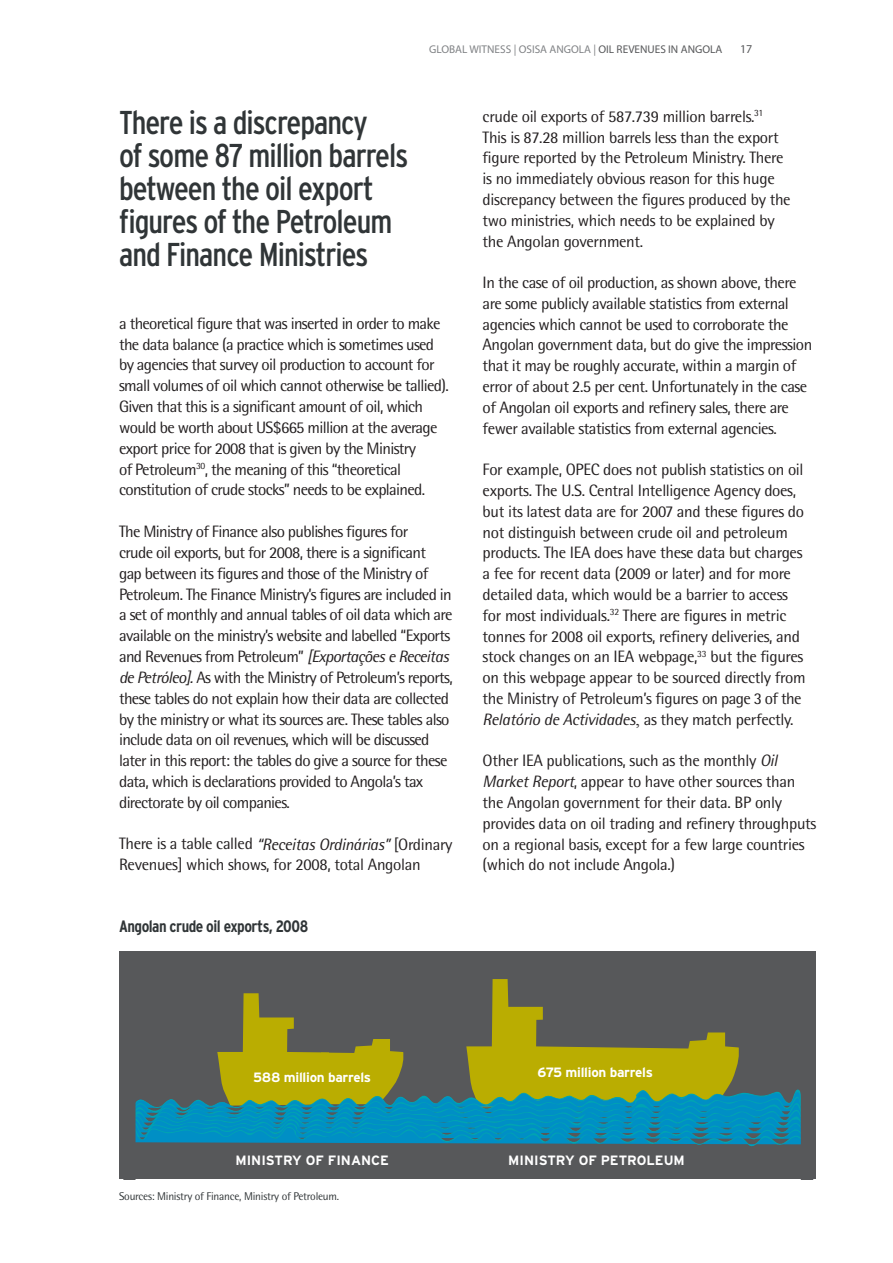
<style>
.page{position:relative;width:893px;height:1263px;background:#fff}
.page>*{position:absolute;margin:0;border:0;box-sizing:border-box;transform-origin:0 0}
.t1{font:condensed 33px/33px "Interstate";letter-spacing:-.03em;color:#303537}
.t2{font:16.5px/20.9px "Rotis Semi Sans";letter-spacing:-.03em;color:#231f20}
.t3{font:700 condensed 16.5px "Interstate";letter-spacing:-.03em;color:#303537}
.t4{font:700 13.5px "Interstate";color:#fff}
.t5{font:700 13.5px "Interstate";letter-spacing:-.02em;color:#fff}
.t6{font:12px "Myriad Pro";color:#57585a}
.t7{font:11.25px "Rotis Semi Sans";letter-spacing:-.02em;color:#303537}
.t8{font:11.25px "Myriad Pro";color:#808285}
.s1{color:#57585a}
.s2{font-style:italic}
.s3{font-family:"Times New Roman";font-size:18px}
</style>
<div class="page">
<div style="left:121px;top:951px;width:694px;height:228px;background:#57585a"></div>
<svg style="left:135px;top:979px;width:666px;height:167px"></svg>
<p class="t8" style="left:429px;top:43px;width:294px">GLOBAL WITNESS | OSISA ANGOLA | <span class="s1">OIL REVENUES IN ANGOLA</span></p>
<p class="t6" style="left:740px;top:42px;width:14px">17</p>
<h1 class="t1" style="left:119px;top:106px;width:291px">There is a discrepancy<br>of some 87 million barrels between the oil export figures of the Petroleum and Finance Ministries</h1>
<p class="t2" style="left:119px;top:313px;width:331px">a theoretical figure that was inserted in order to make the data balance (a practice which is sometimes used by agencies that survey oil production to account for small volumes of oil which cannot otherwise be tallied).<br>Given that this is a significant amount of oil, which would be worth about US$665 million at the average export price for 2008 that is given by the Ministry<br>of Petroleum<sup>30</sup>, the meaning of this “theoretical constitution of crude stocks” needs to be explained.</p>
<p class="t2" style="left:119px;top:521px;width:335px">The Ministry of Finance also publishes figures for<br>crude oil exports, but for 2008, there is a significant gap between its figures and those of the Ministry of Petroleum. The Finance Ministry’s figures are included in a set of monthly and annual tables of oil data which are available on the ministry’s website and labelled “Exports and Revenues from Petroleum” <span class="s2">[Exportações e Receitas de Petróleo].</span> As with the Ministry of Petroleum’s reports, these tables do not explain how their data are collected by the ministry or what its sources are. These tables also include data on oil revenues, which will be discussed later in this report: the tables do give a source for these data, which is declarations provided to Angola’s tax directorate by oil companies.</p>
<p class="t2" style="left:119px;top:833px;width:335px">There is a table called <span class="s2">“Receitas Ordinárias”</span> [Ordinary<br>Revenues] which shows, for 2008, total Angolan</p>
<p class="t3" style="left:119px;top:917px;width:191px">Angolan crude oil exports, 2008</p>
<p class="t2" style="left:483px;top:106px;width:310px">crude oil exports of 587.739 million barrels.<sup>31<br></sup>This is 87.28 million barrels less than the export figure reported by the Petroleum Ministry. There is no immediately obvious reason for this huge discrepancy between the figures produced by the two ministries, which needs to be explained by the Angolan government.</p>
<p class="t2" style="left:483px;top:272px;width:331px">In the case of oil production, as shown above, there are some publicly available statistics from external agencies which cannot be used to corroborate the Angolan government data, but do give the impression that it may be roughly accurate, within a margin of error of about 2.5 per cent. Unfortunately in the case of Angolan oil exports and refinery sales, there are fewer available statistics from external agencies.</p>
<p class="t2" style="left:483px;top:459px;width:324px">For example, OPEC does not publish statistics on oil exports. The U.S. Central Intelligence Agency does, but its latest data are for 2007 and these figures do not distinguish between crude oil and petroleum products. The IEA does have these data but charges a fee for recent data (2009 or later) and for more detailed data, which would be a barrier to access for most individuals.<sup>32</sup> There are figures in metric tonnes for 2008 oil exports, refinery deliveries, and stock changes on an IEA webpage,<sup>33</sup> but the figures on this webpage appear to be sourced directly from the Ministry of Petroleum’s figures on page 3 of the <span class="s2">Relatório de Actividades</span><span class="s3">,</span> as they match perfectly.</p>
<p class="t2" style="left:483px;top:750px;width:335px">Other IEA publications, such as the monthly <span class="s2">Oil Market Report</span>, appear to have other sources than the Angolan government for their data. BP only provides data on oil trading and refinery throughputs on a regional basis, except for a few large countries (which do not include Angola.)</p>
<p class="t5" style="left:253px;top:1069px;width:119px">588 million barrels</p>
<p class="t5" style="left:538px;top:1065px;width:117px">675 million barrels</p>
<p class="t4" style="left:235px;top:1153px;width:155px">MINISTRY OF FINANCE</p>
<p class="t4" style="left:508px;top:1153px;width:178px">MINISTRY OF PETROLEUM</p>
<p class="t7" style="left:119px;top:1190px;width:222px">Sources: Ministry of Finance, Ministry of Petroleum.</p>
</div>
